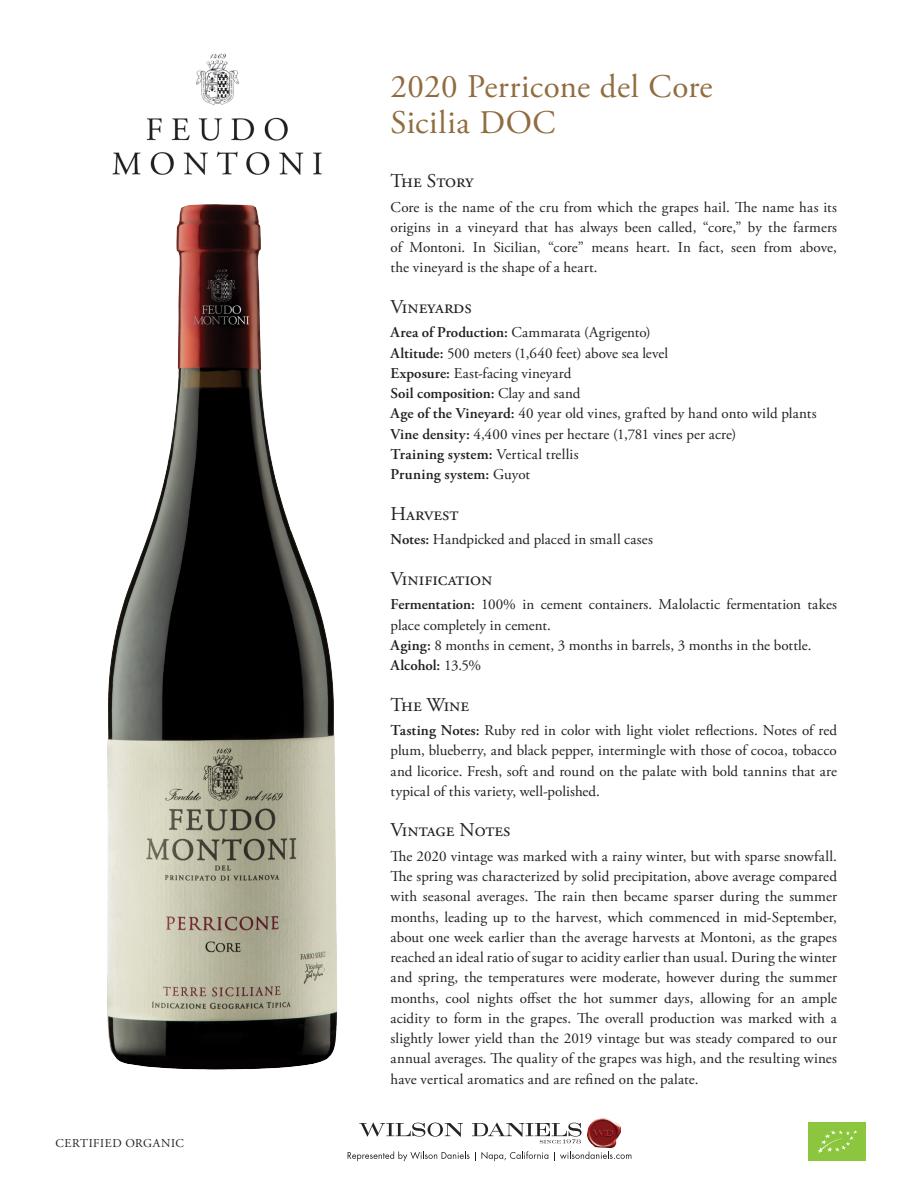
<style>
.page{position:relative;width:918px;height:1188px;background:#fff}
.page>*{position:absolute;margin:0;border:0;box-sizing:border-box;transform-origin:0 0}
.t1{font:33px/36px "Adobe Garamond Pro";letter-spacing:.015em;color:#916c40}
.Subheads{font:19.5px "Adobe Garamond Pro";color:#231f20}
.Body_text{font:15px/20.2px "Adobe Garamond Pro";color:#231f20;text-align:justify}
.Body_text-2{font:600 15px "Adobe Garamond Pro";letter-spacing:.01em;color:#231f20}
.Body_text-3{font:12px "Adobe Garamond Pro";letter-spacing:.045em;color:#231f20}
.s1{font-weight:600}
.s2{font-weight:400}
</style>
<div class="page">
<img style="left:112px;top:53px;width:210px;height:122px">
<img style="left:107px;top:204px;width:231px;height:866px">
<div style="left:808px;top:1123px;width:58px;height:38px;background:#8bc63e"></div>
<svg style="left:818px;top:1130px;width:39px;height:23px"></svg>
<svg style="left:359px;top:1123px;width:104px;height:14px"></svg>
<img style="left:588px;top:1118px;width:32px;height:30px">
<svg style="left:472px;top:1122px;width:110px;height:21px"></svg>
<svg style="left:348px;top:1151px;width:121px;height:10px"></svg>
<svg style="left:475px;top:1151px;width:73px;height:10px"></svg>
<svg style="left:554px;top:1151px;width:77px;height:10px"></svg>
<p class="Body_text-3" style="left:56px;top:1136px;width:130px">CERTIFIED ORGANIC</p>
<p class="t1" style="left:391px;top:70px;width:324px">2020 Perricone del Core<br>Sicilia DOC</p>
<p class="Subheads" style="left:391px;top:169px;width:85px">The Story</p>
<p class="Body_text" style="left:391px;top:197px;width:448px">Core is the name of the cru from which the grapes hail. The name has its origins in a vineyard that has always been called, “core,” by the farmers of Montoni. In Sicilian, “core” means heart. In fact, seen from above, the vineyard is the shape of a heart.</p>
<p class="Subheads" style="left:391px;top:295px;width:83px">Vineyards</p>
<p class="Body_text" style="left:391px;top:323px;width:262px"><span class="s1">Area of Production:</span> Cammarata (Agrigento)</p>
<p class="Body_text" style="left:391px;top:343px;width:279px"><span class="s1">Altitude:</span> 500 meters (1,640 feet) above sea level</p>
<p class="Body_text" style="left:391px;top:364px;width:182px"><span class="s1">Exposure:</span> East-facing vineyard</p>
<p class="Body_text-2" style="left:391px;top:385px;width:191px">Soil composition: <span class="s2">Clay and sand</span></p>
<p class="Body_text" style="left:391px;top:404px;width:428px"><span class="s1">Age of the Vineyard:</span> 40 year old vines, grafted by hand onto wild plants</p>
<p class="Body_text" style="left:391px;top:424px;width:347px"><span class="s1">Vine density:</span> 4,400 vines per hectare (1,781 vines per acre)</p>
<p class="Body_text-2" style="left:391px;top:446px;width:189px">Training system: <span class="s2">Vertical trellis</span></p>
<p class="Body_text-2" style="left:391px;top:466px;width:141px">Pruning system: <span class="s2">Guyot</span></p>
<p class="Subheads" style="left:391px;top:502px;width:69px">Harvest</p>
<p class="Body_text" style="left:391px;top:530px;width:264px"><span class="s1">Notes:</span> Handpicked and placed in small cases</p>
<p class="Subheads" style="left:391px;top:567px;width:104px">Vinification</p>
<p class="Body_text" style="left:391px;top:595px;width:448px"><span class="s1">Fermentation:</span> 100% in cement containers. Malolactic fermentation takes place completely in cement.</p>
<p class="Body_text" style="left:391px;top:635px;width:422px"><span class="s1">Aging:</span> 8 months in cement, 3 months in barrels, 3 months in the bottle.</p>
<p class="Body_text-2" style="left:391px;top:657px;width:92px">Alcohol: <span class="s2">13.5%</span></p>
<p class="Subheads" style="left:391px;top:693px;width:80px">The Wine</p>
<p class="Body_text" style="left:391px;top:721px;width:448px"><span class="s1">Tasting Notes:</span> Ruby red in color with light violet reflections. Notes of red plum, blueberry, and black pepper, intermingle with those of cocoa, tobacco and licorice. Fresh, soft and round on the palate with bold tannins that are typical of this variety, well-polished.</p>
<p class="Subheads" style="left:391px;top:819px;width:121px">Vintage Notes</p>
<p class="Body_text" style="left:391px;top:847px;width:448px">The 2020 vintage was marked with a rainy winter, but with sparse snowfall.<br>The spring was characterized by solid precipitation, above average compared with seasonal averages. The rain then became sparser during the summer months, leading up to the harvest, which commenced in mid-September, about one week earlier than the average harvests at Montoni, as the grapes reached an ideal ratio of sugar to acidity earlier than usual. During the winter and spring, the temperatures were moderate, however during the summer months, cool nights offset the hot summer days, allowing for an ample acidity to form in the grapes. The overall production was marked with a slightly lower yield than the 2019 vintage but was steady compared to our annual averages. The quality of the grapes was high, and the resulting wines have vertical aromatics and are refined on the palate.</p>
</div>
